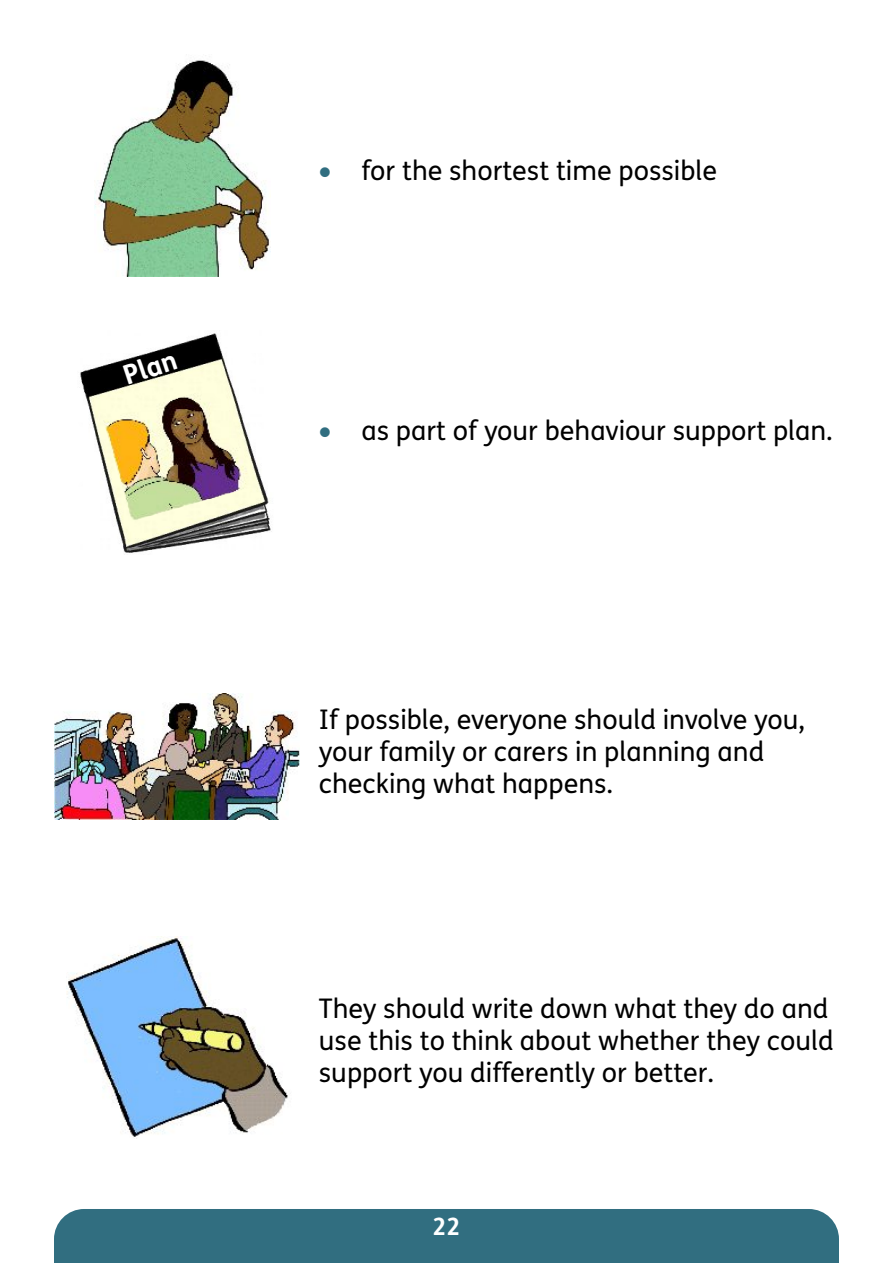
<style>
.page{position:relative;width:893px;height:1263px;background:#fff}
.page>*{position:absolute;margin:0;border:0;box-sizing:border-box;transform-origin:0 0}
.t1{font:27px/32.1px "FS Me";color:#000}
.t2{font:700 27px "FS Me";color:#fff}
.t3{font:27px "Symbol";color:#316e80}
.t4{font:700 24px "FS Me";color:#fff}
</style>
<div class="page">
<div style="left:54px;top:1209px;width:785px;height:54px;background:#316e80"></div>
<img style="left:94px;top:60px;width:176px;height:217px">
<img style="left:80px;top:333px;width:192px;height:220px">
<img style="left:103px;top:385px;width:149px;height:136px">
<img style="left:54px;top:693px;width:245px;height:126px">
<img style="left:66px;top:936px;width:222px;height:201px">
<p class="t2" style="left:121px;top:366px;width:56px;rotate:-18deg">Plan</p>
<p class="t3" style="left:319px;top:162px;width:14px">•</p>
<p class="t1" style="left:361px;top:157px;width:357px">for the shortest time possible</p>
<p class="t3" style="left:319px;top:421px;width:14px">•</p>
<p class="t1" style="left:361px;top:417px;width:473px">as part of your behaviour support plan.</p>
<p class="t1" style="left:319px;top:706px;width:487px">If possible, everyone should involve you, your family or carers in planning and checking what happens.</p>
<p class="t1" style="left:319px;top:995px;width:516px">They should write down what they do and use this to think about whether they could support you differently or better.</p>
<p class="t4" style="left:432px;top:1217px;width:30px">22</p>
</div>
